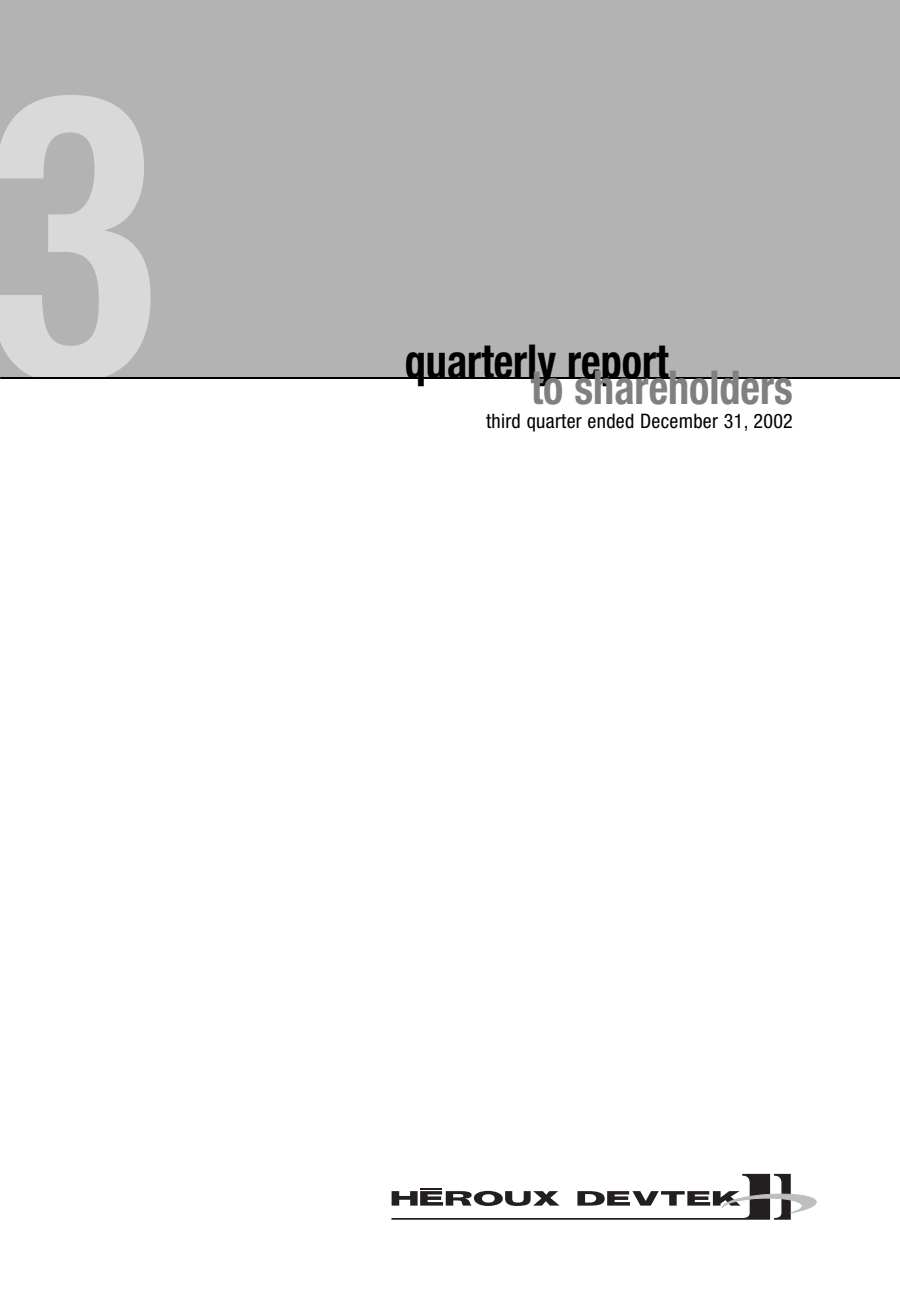
<style>
.page{position:relative;width:900px;height:1296px;background:#fff}
.page>*{position:absolute;margin:0;border:0;box-sizing:border-box;transform-origin:0 0}
.t1{font:700 condensed 399.6px "Helvetica Neue";color:#d9d9d9;scale:.9 1}
.t2{font:700 condensed 46.8px "Helvetica Neue";color:#000;scale:.9 1}
.t3{font:700 condensed 46.8px "Helvetica Neue";color:#808080;scale:.9 1}
.t4{font:condensed 20px "Helvetica Neue";letter-spacing:.015em;color:#000}
</style>
<div class="page">
<div style="left:0;top:0;width:900px;height:378px;background:#b3b3b3"></div>
<svg style="left:391px;top:1174px;width:425px;height:46px"></svg>
<hr style="left:0;top:377px;width:900px;height:2px;background:#000">
<h1 class="t1" style="left:-15px;top:92px;width:193px">3</h1>
<h2 class="t2" style="left:405px;top:344px;width:294px">quarterly report</h2>
<p class="t4" style="left:486px;top:414px;width:308px">third quarter ended December 31, 2002</p>
<h2 class="t3" style="left:531px;top:371px;width:293px">to shareholders</h2>
</div>
